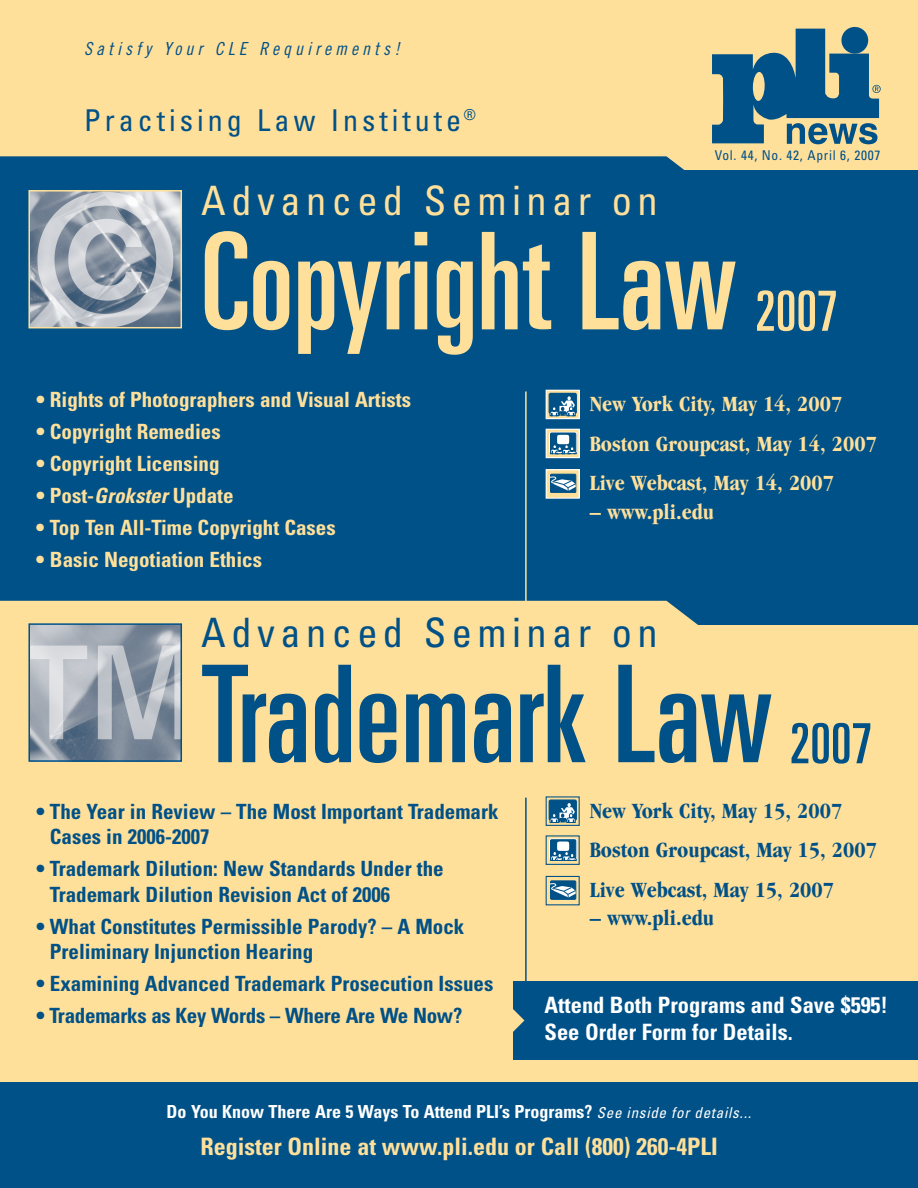
<style>
.page{position:relative;width:918px;height:1188px;background:#ffe09b}
.page>*{position:absolute;margin:0;border:0;box-sizing:border-box;transform-origin:0 0}
.t1{font:ultra-condensed 135px "Univers";color:#ffe09b}
.t2{font:ultra-condensed 135px "Univers";color:#005187}
.t3{font:ultra-condensed 55.5px "Univers";color:#ffe09b}
.t4{font:ultra-condensed 55.5px "Univers";color:#005187}
.t5{font:condensed 40.5px "Univers";letter-spacing:.135em;color:#ffe09b}
.t6{font:condensed 40.5px "Univers";letter-spacing:.135em;color:#005187}
.t7{font:condensed 30px "Univers";letter-spacing:.135em;color:#005187}
.t8{font:700 condensed 24px "Univers";color:#ffe09b}
.t9{font:700 condensed 22.5px/39.3px "Garamond";color:#ffe09b}
.t10{font:700 condensed 22.5px/39.3px "Garamond";color:#005187}
.t11{font:700 condensed 22.5px/27px "Univers";color:#fff}
.t12{font:700 condensed 21px/25.5px "Univers";color:#005187}
.t13{font:700 condensed 21px "Univers";color:#ffe09b}
.t14{font:700 condensed 18px "Univers";color:#fff}
.t15{font:18px "Trade Gothic Cond Eighteen Obl";letter-spacing:.22em;color:#005187}
.t16{font:condensed 13.5px "Univers";letter-spacing:.05em;color:#005187}
.s1{font-style:italic}
.s2{font-weight:400;font-style:italic;font-size:15px}
</style>
<div class="page">
<div style="left:0;top:170px;width:918px;height:1018px;background:#005187"></div>
<div style="left:0;top:625px;width:918px;height:456px;background:#ffe09b"></div>
<svg style="left:841px;top:27px;width:27px;height:27px"></svg>
<svg style="left:712px;top:29px;width:169px;height:115px"></svg>
<svg style="left:548px;top:392px;width:30px;height:25px"></svg>
<div style="left:549px;top:393px;width:27px;height:20px;background:#005187;border-radius:2px"></div>
<div style="left:549px;top:393px;width:28px;height:21px;border:1px solid #005187;border-radius:2px"></div>
<svg style="left:550px;top:396px;width:26px;height:20px"></svg>
<div style="left:546px;top:390px;width:34px;height:29px;border:1px solid #fff"></div>
<svg style="left:548px;top:431px;width:30px;height:25px"></svg>
<div style="left:550px;top:432px;width:27px;height:20px;border:1px solid #fff;border-radius:2px"></div>
<div style="left:551px;top:433px;width:25px;height:18px;border:1px solid #005187"></div>
<svg style="left:550px;top:435px;width:27px;height:19px"></svg>
<div style="left:546px;top:429px;width:34px;height:29px;border:1px solid #fff"></div>
<svg style="left:548px;top:471px;width:30px;height:26px"></svg>
<div style="left:551px;top:474px;width:25px;height:19px;background:#005187"></div>
<div style="left:551px;top:474px;width:25px;height:19px;border:1px solid #005187"></div>
<svg style="left:549px;top:477px;width:27px;height:15px"></svg>
<div style="left:546px;top:469px;width:34px;height:30px;border:1px solid #fff"></div>
<svg style="left:548px;top:800px;width:26px;height:24px"></svg>
<div style="left:549px;top:800px;width:27px;height:20px;background:#005187;border-radius:2px"></div>
<div style="left:549px;top:799px;width:28px;height:22px;border:1px solid #005187;border-radius:2px"></div>
<svg style="left:550px;top:803px;width:26px;height:20px"></svg>
<svg style="left:549px;top:838px;width:27px;height:21px"></svg>
<div style="left:550px;top:839px;width:27px;height:20px;border:1px solid #fff;border-radius:2px"></div>
<div style="left:551px;top:840px;width:25px;height:18px;border:1px solid #005187"></div>
<svg style="left:550px;top:842px;width:27px;height:19px"></svg>
<svg style="left:550px;top:880px;width:27px;height:20px"></svg>
<svg style="left:550px;top:875px;width:27px;height:1px"></svg>
<div style="left:551px;top:881px;width:25px;height:18px;border:1px solid #005187"></div>
<svg style="left:549px;top:883px;width:27px;height:15px"></svg>
<svg style="left:0;top:156px;width:684px;height:14px;background:#095687"></svg>
<div style="left:0;top:601px;width:698px;height:24px;background:#ffe09b"></div>
<div style="left:513px;top:981px;width:405px;height:79px;background:#005187"></div>
<svg style="left:513px;top:1009px;width:11px;height:23px"></svg>
<img style="left:31px;top:193px;width:148px;height:132px">
<div style="left:28px;top:190px;width:154px;height:138px;border:2px solid #ffe09b"></div>
<img style="left:31px;top:626px;width:148px;height:133px">
<div style="left:28px;top:623px;width:154px;height:139px;border:2px solid #005187"></div>
<hr style="left:525px;top:391px;width:2px;height:230px;background:#ffe09b">
<hr style="left:525px;top:798px;width:2px;height:205px;background:#005187">
<p class="t15" style="left:84px;top:42px;width:318px">Satisfy Your CLE Requirements!</p>
<h3 class="t7" style="left:84px;top:109px;width:393px">Practising Law Institute<sup>®</sup></h3>
<p class="t16" style="left:715px;top:150px;width:167px">Vol. 44, No. 42, April 6, 2007</p>
<h3 class="t5" style="left:201px;top:185px;width:458px">Advanced Seminar on</h3>
<h1 class="t1" style="left:201px;top:232px;width:537px">Copyright Law</h1>
<h2 class="t3" style="left:755px;top:291px;width:84px">2007</h2>
<p class="t13" style="left:36px;top:392px;width:377px">• Rights of Photographers and Visual Artists</p>
<p class="t13" style="left:36px;top:424px;width:186px">• Copyright Remedies</p>
<p class="t13" style="left:36px;top:456px;width:185px">• Copyright Licensing</p>
<p class="t13" style="left:36px;top:488px;width:199px">• Post-<span class="s1">Grokster</span> Update</p>
<p class="t13" style="left:36px;top:520px;width:301px">• Top Ten All-Time Copyright Cases</p>
<p class="t13" style="left:36px;top:552px;width:228px">• Basic Negotiation Ethics</p>
<p class="t9" style="left:590px;top:387px;width:289px">New York City, May 14, 2007<br>Boston Groupcast, May 14, 2007<br>Live Webcast, May 14, 2007</p>
<p class="t9" style="left:590px;top:494px;width:126px">– www.pli.edu</p>
<h3 class="t6" style="left:201px;top:618px;width:458px">Advanced Seminar on</h3>
<h1 class="t2" style="left:201px;top:665px;width:573px">Trademark Law</h1>
<h2 class="t4" style="left:790px;top:723px;width:84px">2007</h2>
<p class="t12" style="left:50px;top:800px;width:450px;text-indent:-14px">• The Year in Review – The Most Important Trademark<br>Cases in 2006-2007</p>
<p class="t12" style="left:50px;top:858px;width:395px;text-indent:-14px">• Trademark Dilution: New Standards Under the<br>Trademark Dilution Revision Act of 2006</p>
<p class="t12" style="left:50px;top:915px;width:416px;text-indent:-14px">• What Constitutes Permissible Parody? – A Mock<br>Preliminary Injunction Hearing</p>
<p class="t12" style="left:36px;top:973px;width:459px">• Examining Advanced Trademark Prosecution Issues</p>
<p class="t12" style="left:36px;top:1005px;width:428px">• Trademarks as Key Words – Where Are We Now?</p>
<p class="t10" style="left:590px;top:793px;width:289px">New York City, May 15, 2007<br>Boston Groupcast, May 15, 2007<br>Live Webcast, May 15, 2007</p>
<p class="t10" style="left:590px;top:900px;width:126px">– www.pli.edu</p>
<p class="t11" style="left:544px;top:993px;width:345px">Attend Both Programs and Save $595!<br>See Order Form for Details.</p>
<p class="t14" style="left:167px;top:1105px;width:586px">Do You Know There Are 5 Ways To Attend PLI’s Programs? <span class="s2">See inside for details...</span></p>
<p class="t8" style="left:200px;top:1138px;width:519px">Register Online at www.pli.edu or Call (800) 260-4PLI</p>
</div>
